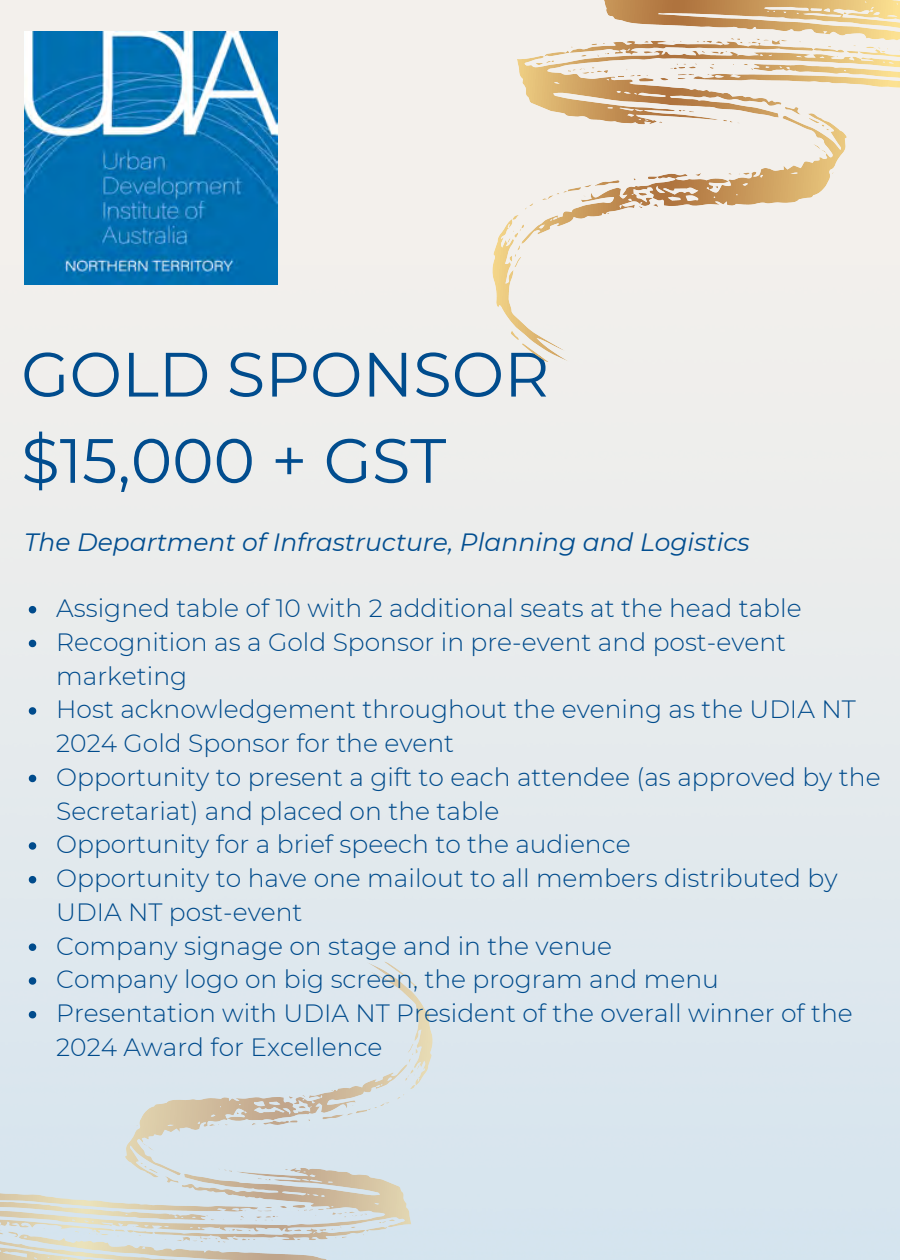
<style>
.page{position:relative;width:900px;height:1260px;background:#fff}
.page>*{position:absolute;margin:0;border:0;box-sizing:border-box;transform-origin:0 0}
.t1{font:62.5px/86.2px "Montserrat";color:#004b8c}
.t2{font:300 25px/33.8px "Montserrat";color:#004b8c}
.t3{font:italic 25px "Montserrat";color:#004b8c}
</style>
<div class="page">
<svg style="left:0;top:0;width:900px;height:265px;fill:#f3f0ec"></svg>
<img style="left:0;top:265px;width:900px;height:995px">
<svg style="left:29px;top:606px;width:7px;height:7px"></svg>
<svg style="left:29px;top:640px;width:7px;height:7px"></svg>
<svg style="left:29px;top:707px;width:7px;height:8px"></svg>
<svg style="left:29px;top:775px;width:7px;height:7px"></svg>
<svg style="left:29px;top:842px;width:7px;height:8px"></svg>
<svg style="left:29px;top:876px;width:7px;height:7px"></svg>
<svg style="left:29px;top:943px;width:7px;height:8px"></svg>
<svg style="left:29px;top:977px;width:7px;height:8px"></svg>
<svg style="left:29px;top:1011px;width:7px;height:7px"></svg>
<img style="left:24px;top:32px;width:253px;height:253px">
<p class="t1" style="left:21px;top:331px;width:530px">GOLD SPONSOR $15,000 + GST</p>
<p class="t3" style="left:24px;top:527px;width:727px">The Department of Infrastructure, Planning and Logistics</p>
<p class="t2" style="left:56px;top:591px;width:747px">Assigned table of 10 with 2 additional seats at the head table</p>
<h1 class="t2" style="left:56px;top:625px;width:732px">Recognition as a Gold Sponsor in pre-event and post-event marketing</h1>
<p class="t2" style="left:56px;top:693px;width:801px">Host acknowledgement throughout the evening as the UDIA NT<br>2024 Gold Sponsor for the event</p>
<p class="t2" style="left:56px;top:760px;width:826px">Opportunity to present a gift to each attendee (as approved by the<br>Secretariat) and placed on the table</p>
<p class="t2" style="left:56px;top:828px;width:576px">Opportunity for a brief speech to the audience</p>
<p class="t2" style="left:56px;top:861px;width:783px">Opportunity to have one mailout to all members distributed by<br>UDIA NT post-event</p>
<p class="t2" style="left:56px;top:929px;width:557px">Company signage on stage and in the venue</p>
<p class="t2" style="left:56px;top:963px;width:664px">Company logo on big screen, the program and menu</p>
<p class="t2" style="left:56px;top:996px;width:798px">Presentation with UDIA NT President of the overall winner of the<br>2024 Award for Excellence</p>
</div>
